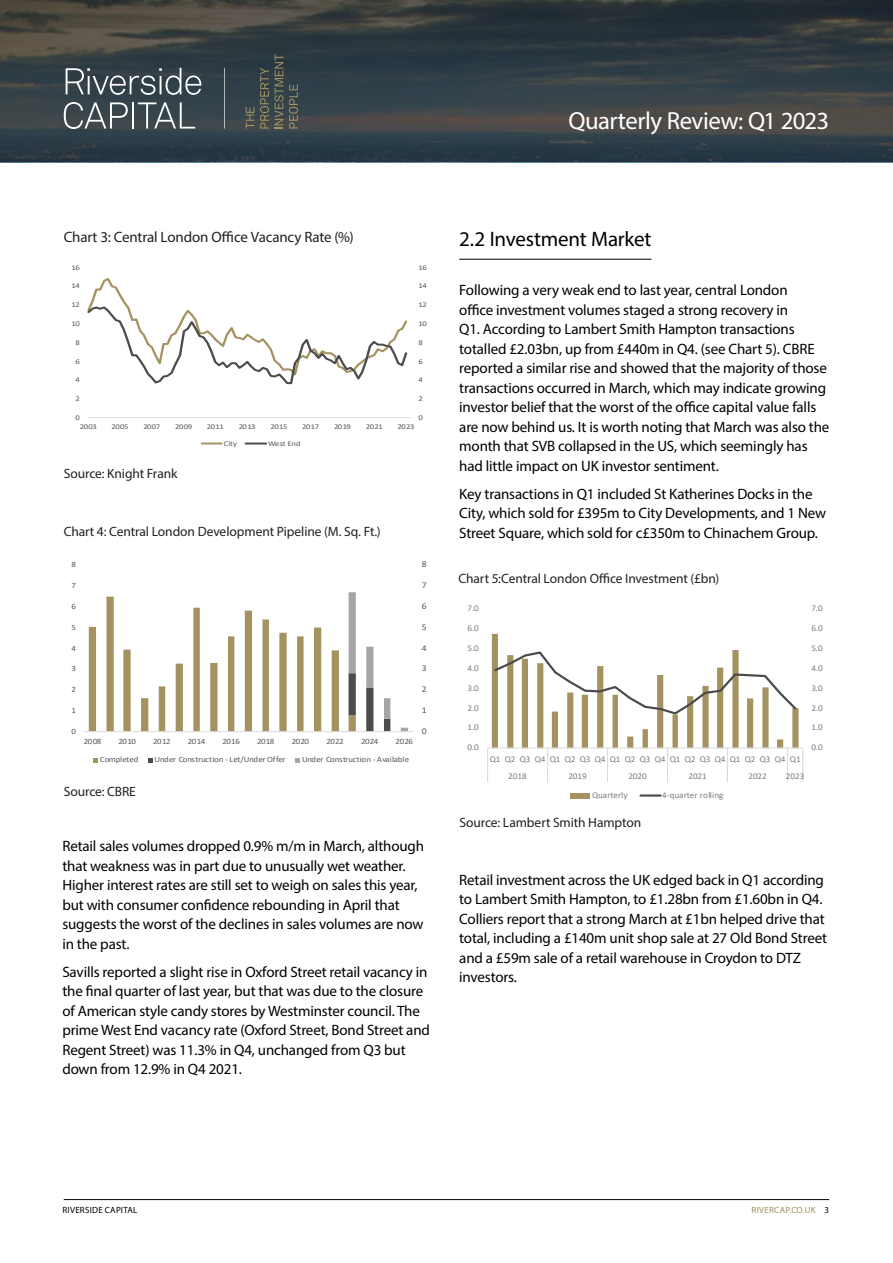
<style>
.page{position:relative;width:893px;height:1263px;background:#fff}
.page>*{position:absolute;margin:0;border:0;box-sizing:border-box;transform-origin:0 0}
.t1{font:24.75px "Myriad Pro";letter-spacing:-.02em;color:#fff}
.H2___Black_Mercury{font:21px "Myriad Pro";letter-spacing:-.01em;color:#000}
.t2{font:15px/19.5px "Myriad Pro";letter-spacing:-.01em;color:#000}
.Main_heading{font:15px "Myriad Pro";letter-spacing:-.01em;color:#231f20}
.Main_heading-2{font:13.5px "Myriad Pro";letter-spacing:-.005em;color:#231f20}
.t3{font:9px "Myriad Pro";letter-spacing:.03em;color:#000}
.t4{font:9px "Myriad Pro";letter-spacing:.025em;color:#a29161}
.t5{font:8.85px/17.1px "Calibri";letter-spacing:-.005em;color:#7f7f7f;scale:1.05 1}
.t6{font:8.85px "Calibri";color:#595959;scale:1.09 1}
.t7{font:8.1px "Calibri";letter-spacing:-.045em;color:#595959;scale:1.09 1}
.t8{font:8.1px "Calibri";letter-spacing:-.025em;color:#595959;scale:1.09 1}
.t9{font:8.1px "Calibri";letter-spacing:-.005em;color:#595959;scale:1.09 1}
.t10{font:8.1px "Calibri";letter-spacing:-.015em;color:#595959;scale:1.09 1}
.t11{font:7.35px "Calibri";letter-spacing:-.05em;color:#595959;scale:1.18 1}
.s1{color:#000}
</style>
<div class="page">
<svg style="left:0;top:0;width:893px;height:162px;background:#353e42"></svg>
<hr style="left:64px;top:1199px;width:765px;height:1px;background:#000">
<svg style="left:66px;top:68px;width:135px;height:27px;background:#5c676c"></svg>
<svg style="left:64px;top:102px;width:64px;height:27px;background:#636c70"></svg>
<hr style="left:132px;top:102px;width:2px;height:27px;background:#fff">
<svg style="left:138px;top:102px;width:57px;height:27px;background:#5c666b"></svg>
<svg style="left:224px;top:68px;width:1px;height:61px"></svg>
<svg style="left:246px;top:107px;width:8px;height:22px"></svg>
<svg style="left:260px;top:54px;width:23px;height:75px;background:#4b514d"></svg>
<svg style="left:289px;top:85px;width:9px;height:44px"></svg>
<hr style="left:459px;top:259px;width:192px;height:1px;background:#000">
<hr style="left:88px;top:417px;width:323px;height:1px;background:#d9d9d9">
<svg style="left:87px;top:278px;width:321px;height:107px"></svg>
<hr style="left:202px;top:442px;width:19px;height:3px;background:#a49261">
<hr style="left:246px;top:442px;width:20px;height:3px;background:#4c4c4c">
<svg style="left:89px;top:592px;width:319px;height:139px"></svg>
<hr style="left:84px;top:731px;width:329px;height:1px;background:#d9d9d9">
<svg style="left:94px;top:758px;width:4px;height:4px"></svg>
<svg style="left:148px;top:758px;width:4px;height:4px"></svg>
<svg style="left:295px;top:758px;width:5px;height:4px"></svg>
<svg style="left:487px;top:634px;width:316px;height:148px"></svg>
<div style="left:570px;top:793px;width:20px;height:5px;background:#a49261"></div>
<hr style="left:641px;top:794px;width:20px;height:3px;background:#4c4c4c">
<h1 class="t1" style="left:568px;top:105px;width:262px">Quarterly Review: Q1 2023</h1>
<p class="Main_heading" style="left:64px;top:227px;width:292px">Chart 3: Central London Office Vacancy Rate (%)</p>
<p class="t11" style="left:71px;top:262px;width:9px">16</p>
<p class="t11" style="left:418px;top:262px;width:9px">16</p>
<p class="t11" style="left:71px;top:281px;width:9px">14</p>
<p class="t11" style="left:418px;top:281px;width:9px">14</p>
<p class="t11" style="left:71px;top:300px;width:9px">12</p>
<p class="t11" style="left:418px;top:300px;width:9px">12</p>
<p class="t11" style="left:71px;top:318px;width:9px">10</p>
<p class="t11" style="left:418px;top:318px;width:9px">10</p>
<p class="t11" style="left:76px;top:337px;width:5px">8</p>
<p class="t11" style="left:418px;top:337px;width:5px">8</p>
<p class="t11" style="left:76px;top:356px;width:5px">6</p>
<p class="t11" style="left:418px;top:356px;width:5px">6</p>
<p class="t11" style="left:76px;top:375px;width:5px">4</p>
<p class="t11" style="left:418px;top:375px;width:5px">4</p>
<p class="t11" style="left:76px;top:393px;width:5px">2</p>
<p class="t11" style="left:418px;top:393px;width:5px">2</p>
<p class="t11" style="left:76px;top:412px;width:5px">0</p>
<p class="t11" style="left:418px;top:412px;width:5px">0</p>
<p class="t11" style="left:80px;top:421px;width:16px">2003</p>
<p class="t11" style="left:112px;top:421px;width:16px">2005</p>
<p class="t11" style="left:143px;top:421px;width:16px">2007</p>
<p class="t11" style="left:175px;top:421px;width:16px">2009</p>
<p class="t11" style="left:207px;top:421px;width:16px">2011</p>
<p class="t11" style="left:239px;top:421px;width:16px">2013</p>
<p class="t11" style="left:270px;top:421px;width:16px">2015</p>
<p class="t11" style="left:302px;top:421px;width:16px">2017</p>
<p class="t11" style="left:334px;top:421px;width:16px">2019</p>
<p class="t11" style="left:366px;top:421px;width:16px">2021</p>
<p class="t11" style="left:398px;top:421px;width:16px">2023</p>
<p class="t11" style="left:224px;top:438px;width:13px">City</p>
<p class="t11" style="left:268px;top:438px;width:29px">West End</p>
<p class="Main_heading-2" style="left:64px;top:465px;width:115px">Source: Knight Frank</p>
<p class="Main_heading-2" style="left:64px;top:523px;width:319px">Chart 4: Central London Development Pipeline (M. Sq. Ft.)</p>
<p class="t7" style="left:72px;top:559px;width:6px">8</p>
<p class="t6" style="left:422px;top:558px;width:6px">8</p>
<p class="t7" style="left:72px;top:580px;width:6px">7</p>
<p class="t6" style="left:422px;top:579px;width:6px">7</p>
<p class="t7" style="left:72px;top:601px;width:6px">6</p>
<p class="t6" style="left:422px;top:600px;width:6px">6</p>
<p class="t7" style="left:72px;top:621px;width:6px">5</p>
<p class="t6" style="left:422px;top:621px;width:6px">5</p>
<p class="t7" style="left:72px;top:642px;width:6px">4</p>
<p class="t6" style="left:422px;top:641px;width:6px">4</p>
<p class="t7" style="left:72px;top:663px;width:6px">3</p>
<p class="t6" style="left:422px;top:662px;width:6px">3</p>
<p class="t7" style="left:72px;top:684px;width:6px">2</p>
<p class="t6" style="left:422px;top:683px;width:6px">2</p>
<p class="t7" style="left:72px;top:705px;width:6px">1</p>
<p class="t6" style="left:422px;top:704px;width:6px">1</p>
<p class="t7" style="left:72px;top:725px;width:6px">0</p>
<p class="t6" style="left:422px;top:725px;width:6px">0</p>
<p class="t7" style="left:84px;top:736px;width:17px">2008</p>
<p class="t7" style="left:119px;top:736px;width:17px">2010</p>
<p class="t7" style="left:153px;top:736px;width:17px">2012</p>
<p class="t7" style="left:188px;top:736px;width:17px">2014</p>
<p class="t7" style="left:222px;top:736px;width:17px">2016</p>
<p class="t7" style="left:257px;top:736px;width:17px">2018</p>
<p class="t7" style="left:292px;top:736px;width:17px">2020</p>
<p class="t7" style="left:326px;top:736px;width:17px">2022</p>
<p class="t7" style="left:361px;top:736px;width:17px">2024</p>
<p class="t7" style="left:396px;top:736px;width:17px">2026</p>
<p class="t10" style="left:100px;top:754px;width:37px">Completed</p>
<p class="t8" style="left:155px;top:754px;width:122px">Under Construction - Let/Under Offer</p>
<p class="t9" style="left:302px;top:754px;width:100px">Under Construction - Available</p>
<p class="Main_heading-2" style="left:64px;top:783px;width:74px">Source: CBRE</p>
<p class="t2" style="left:62px;top:836px;width:363px">Retail sales volumes dropped 0.9% m/m in March, although that weakness was in part due to unusually wet weather.<br>Higher interest rates are still set to weigh on sales this year, but with consumer confidence rebounding in April that suggests the worst of the declines in sales volumes are now in the past.</p>
<p class="t2" style="left:62px;top:962px;width:369px">Savills reported a slight rise in Oxford Street retail vacancy in the final quarter of last year, but that was due to the closure of American style candy stores by Westminster council. The prime West End vacancy rate (Oxford Street, Bond Street and Regent Street) was 11.3% in Q4, unchanged from Q3 but down from 12.9% in Q4 2021.</p>
<p class="H2___Black_Mercury" style="left:459px;top:226px;width:194px">2.2 Investment Market</p>
<p class="t2" style="left:459px;top:280px;width:372px">Following a very weak end to last year, central London<br>office investment volumes staged a strong recovery in<br>Q1. According to Lambert Smith Hampton transactions totalled £2.03bn, up from £440m in Q4. (see Chart 5). CBRE reported a similar rise and showed that the majority of those transactions occurred in March, which may indicate growing investor belief that the worst of the office capital value falls are now behind us. It is worth noting that March was also the month that SVB collapsed in the US, which seemingly has had little impact on UK investor sentiment.</p>
<p class="t2" style="left:459px;top:484px;width:368px">Key transactions in Q1 included St Katherines Docks in the<br>City, which sold for £395m to City Developments, and 1 New<br>Street Square, which sold for c£350m to Chinachem Group.</p>
<p class="Main_heading-2" style="left:459px;top:570px;width:262px">Chart 5:Central London Office Investment (£bn)</p>
<p class="t5" style="left:467px;top:599px;width:13px">7.0</p>
<p class="t5" style="left:811px;top:599px;width:13px">7.0</p>
<p class="t5" style="left:467px;top:619px;width:13px">6.0</p>
<p class="t5" style="left:811px;top:619px;width:13px">6.0</p>
<p class="t5" style="left:467px;top:639px;width:13px">5.0</p>
<p class="t5" style="left:811px;top:639px;width:13px">5.0</p>
<p class="t5" style="left:467px;top:659px;width:13px">4.0</p>
<p class="t5" style="left:811px;top:659px;width:13px">4.0</p>
<p class="t5" style="left:467px;top:679px;width:13px">3.0</p>
<p class="t5" style="left:811px;top:679px;width:13px">3.0</p>
<p class="t5" style="left:467px;top:699px;width:13px">2.0</p>
<p class="t5" style="left:811px;top:699px;width:13px">2.0</p>
<p class="t5" style="left:467px;top:719px;width:13px">1.0</p>
<p class="t5" style="left:811px;top:719px;width:13px">1.0</p>
<p class="t5" style="left:467px;top:739px;width:13px">0.0</p>
<p class="t5" style="left:811px;top:739px;width:13px">0.0</p>
<p class="t5" style="left:508px;top:750px;width:280px;text-indent:-19px">Q1 Q2 Q3 Q4 Q1 Q2 Q3 Q4 Q1 Q2 Q3 Q4 Q1 Q2 Q3 Q4 Q1 Q2 Q3 Q4 Q1<br>2018</p>
<p class="t5" style="left:568px;top:767px;width:19px">2019</p>
<p class="t5" style="left:628px;top:767px;width:19px">2020</p>
<p class="t5" style="left:688px;top:767px;width:19px">2021</p>
<p class="t5" style="left:748px;top:767px;width:19px">2022</p>
<p class="t5" style="left:786px;top:767px;width:19px">2023</p>
<p class="t5" style="left:592px;top:786px;width:35px">Quarterly</p>
<p class="t5" style="left:662px;top:786px;width:60px">4-quarter rolling</p>
<p class="Main_heading-2" style="left:459px;top:814px;width:183px">Source: Lambert Smith Hampton</p>
<p class="t2" style="left:459px;top:870px;width:369px">Retail investment across the UK edged back in Q1 according to Lambert Smith Hampton, to £1.28bn from £1.60bn in Q4.<br>Colliers report that a strong March at £1bn helped drive that total, including a £140m unit shop sale at 27 Old Bond Street and a £59m sale of a retail warehouse in Croydon to DTZ investors.</p>
<p class="t3" style="left:62px;top:1204px;width:77px">RIVERSIDE CAPITAL</p>
<p class="t4" style="left:752px;top:1205px;width:79px">RIVERCAP.CO.UK <span class="s1">3</span></p>
</div>
